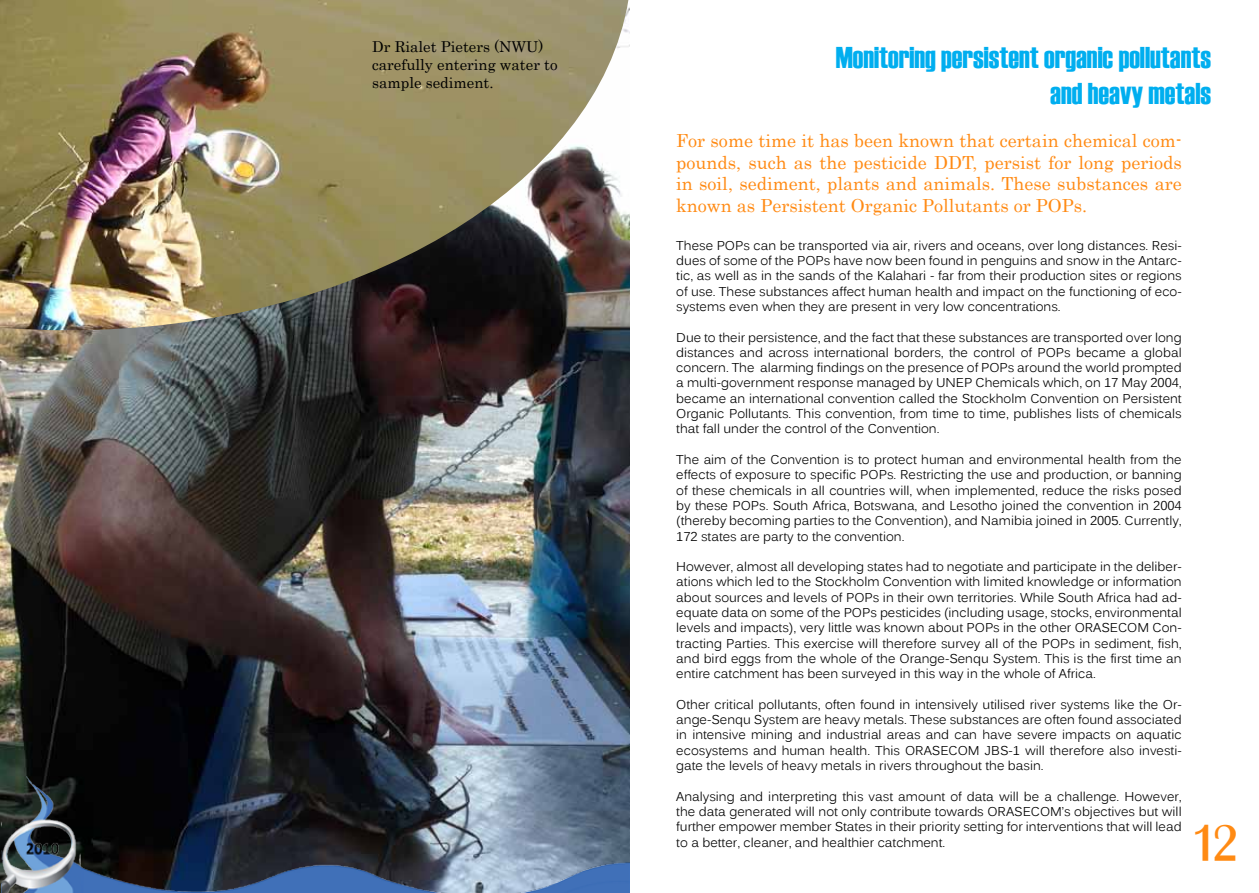
<style>
.page{position:relative;width:1259px;height:893px;background:#fff}
.page>*{position:absolute;margin:0;border:0;box-sizing:border-box;transform-origin:0 0}
.t1{font:48px "Grenoble SF";color:#ff8a13}
.t2{font:30px/36px "Haettenschweiler";color:#00aeef;text-align:right}
.t3{font:18px/21.6px "Century";color:#ff8a13;text-align:justify}
.t4{font:15px/18px "Century";color:#000}
.t5{font:12.75px/15.3px "Kalinga";color:#000;text-align:justify}
</style>
<div class="page">
<img style="left:0;top:0;width:629px;height:893px">
<img style="left:0;top:0;width:628px;height:330px">
<img style="left:1px;top:776px;width:628px;height:117px">
<p class="t4" style="left:372px;top:36px;width:187px">Dr Rialet Pieters (NWU) carefully entering water to sample sediment.</p>
<h2 class="t2" style="left:835px;top:39px;width:377px">Monitoring persistent organic pollutants and heavy metals</h2>
<h3 class="t3" style="left:676px;top:128px;width:507px">For some time it has been known that certain chemical com&shy;pounds, such as the pesticide DDT, persist for long periods in soil, sediment, plants and animals. These substances are known as Persistent Organic Pollutants or POPs.</h3>
<p class="t5" style="left:676px;top:239px;width:507px">These POPs can be transported via air, rivers and oceans, over long distances. Resi&shy;dues of some of the POPs have now been found in penguins and snow in the Antarc&shy;tic, as well as in the sands of the Kalahari - far from their production sites or regions of use. These substances affect human health and impact on the functioning of eco&shy;systems even when they are present in very low concentrations.</p>
<p class="t5" style="left:676px;top:331px;width:507px">Due to their persistence, and the fact that these substances are transported over long distances and across international borders, the control of POPs became a global concern. The alarming findings on the presence of POPs around the world prompted a multi-government response managed by UNEP Chemicals which, on 17 May 2004, became an international convention called the Stockholm Convention on Persistent Organic Pollutants. This convention, from time to time, publishes lists of chemicals that fall under the control of the Convention.</p>
<p class="t5" style="left:676px;top:453px;width:507px">The aim of the Convention is to protect human and environmental health from the effects of exposure to specific POPs. Restricting the use and production, or banning of these chemicals in all countries will, when implemented, reduce the risks posed by these POPs. South Africa, Botswana, and Lesotho joined the convention in 2004 (thereby becoming parties to the Convention), and Namibia joined in 2005. Currently, 172 states are party to the convention.</p>
<p class="t5" style="left:676px;top:560px;width:507px">However, almost all developing states had to negotiate and participate in the deliber&shy;ations which led to the Stockholm Convention with limited knowledge or information about sources and levels of POPs in their own territories. While South Africa had ad&shy;equate data on some of the POPs pesticides (including usage, stocks, environmental levels and impacts), very little was known about POPs in the other ORASECOM Con&shy;tracting Parties. This exercise will therefore survey all of the POPs in sediment, fish, and bird eggs from the whole of the Orange-Senqu System. This is the first time an entire catchment has been surveyed in this way in the whole of Africa.</p>
<p class="t5" style="left:676px;top:698px;width:507px">Other critical pollutants, often found in intensively utilised river systems like the Or&shy;ange-Senqu System are heavy metals. These substances are often found associated in intensive mining and industrial areas and can have severe impacts on aquatic ecosystems and human health. This ORASECOM JBS-1 will therefore also investi&shy;gate the levels of heavy metals in rivers throughout the basin.</p>
<p class="t5" style="left:676px;top:790px;width:507px">Analysing and interpreting this vast amount of data will be a challenge. However, the data generated will not only contribute towards ORASECOM’s objectives but will further empower member States in their priority setting for interventions that will lead to a better, cleaner, and healthier catchment.</p>
<h1 class="t1" style="left:1191px;top:815px;width:49px">12</h1>
</div>
